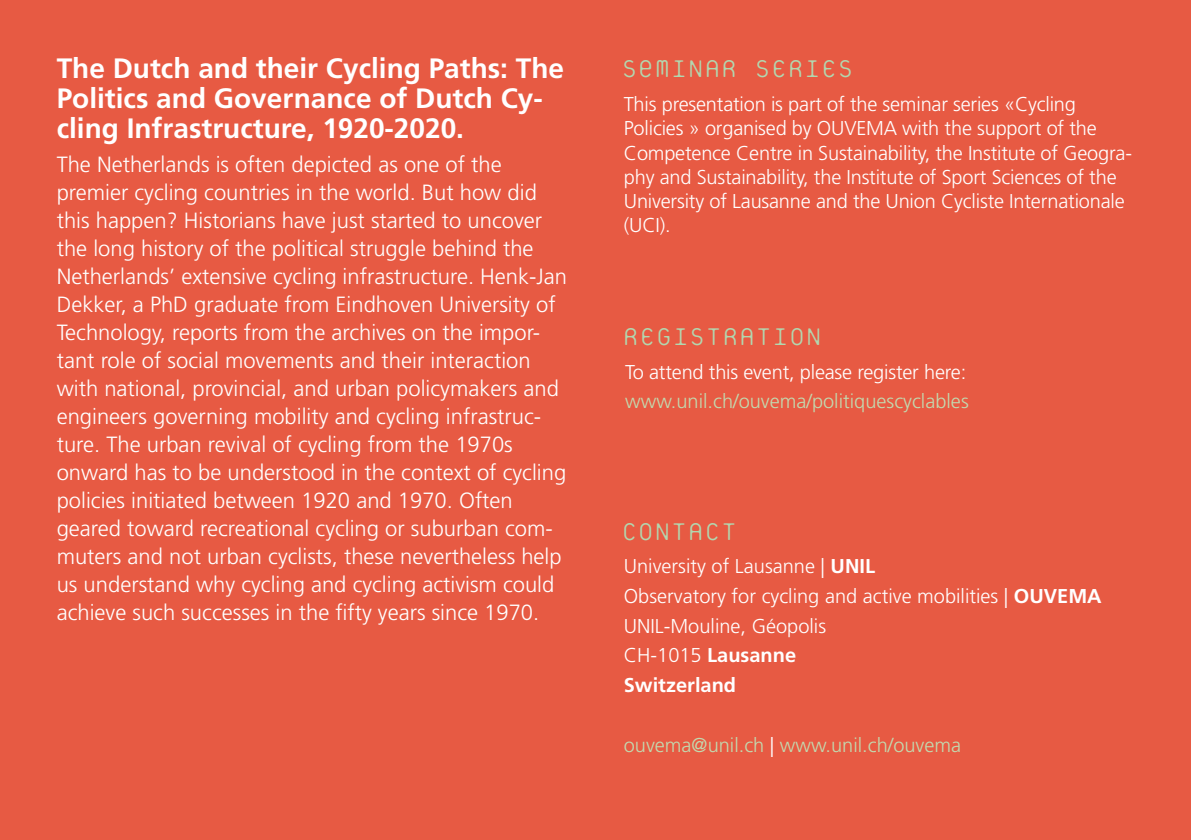
<style>
.page{position:relative;width:1191px;height:840px;background:#fff}
.page>*{position:absolute;margin:0;border:0;box-sizing:border-box;transform-origin:0 0}
.t1{font:100 36px "Platelet";color:#b2d7af}
.t2{font:700 28px/30px "Frutiger LT Std";color:#fff}
.t3{font:300 22px/28px "Frutiger LT Std";color:#fff}
.t4{font:300 20px/24px "Frutiger LT Std";letter-spacing:-.01em;color:#fff}
.t5{font:300 20px "Frutiger LT Std";color:#c2daaf}
.s1{font-weight:700}
.s2{color:#fff}
</style>
<div class="page">
<div style="left:0;top:0;width:1191px;height:839px;background:#e75a43"></div>
<p class="t2" style="left:57px;top:53px;width:509px">The Dutch and their Cycling Paths: The<br>Politics and Governance of Dutch Cy&shy;cling Infrastructure, 1920-2020.</p>
<p class="t3" style="left:57px;top:150px;width:512px">The Netherlands is often depicted as one of the premier cycling countries in the world. But how did this happen? Historians have just started to uncover the long history of the political struggle behind the Netherlands’ extensive cycling infrastructure. Henk-Jan Dekker, a PhD graduate from Eindhoven University of Technology, reports from the archives on the impor&shy;tant role of social movements and their interaction with national, provincial, and urban policymakers and engineers governing mobility and cycling infrastruc&shy;ture. The urban revival of cycling from the 1970s onward has to be understood in the context of cycling policies initiated between 1920 and 1970. Often geared toward recreational cycling or suburban com&shy;muters and not urban cyclists, these nevertheless help us understand why cycling and cycling activism could achieve such successes in the fifty years since 1970.</p>
<h1 class="t1" style="left:621px;top:52px;width:234px">SemINAR SERIES</h1>
<p class="t4" style="left:624px;top:93px;width:510px">This presentation is part of the seminar series «Cycling Policies » organised by OUVEMA with the support of the Competence Centre in Sustainability, the Institute of Geogra&shy;phy and Sustainability, the Institute of Sport Sciences of the University of Lausanne and the Union Cycliste Internationale (UCI).</p>
<h1 class="t1" style="left:622px;top:319px;width:201px">REGISTRATION</h1>
<p class="t4" style="left:625px;top:360px;width:342px">To attend this event, please register here:</p>
<p class="t5" style="left:625px;top:390px;width:345px">www.unil.ch/ouvema/politiquescyclables</p>
<h1 class="t1" style="left:621px;top:514px;width:118px">CONTACT</h1>
<p class="t4" style="left:624px;top:551px;width:479px;line-height:29.6px">University of Lausanne | <span class="s1">UNIL<br></span>Observatory for cycling and active mobilities | <span class="s1">OUVEMA<br></span>UNIL-Mouline, Géopolis<br>CH-1015 <span class="s1">Lausanne<br>Switzerland</span></p>
<p class="t5" style="left:624px;top:732px;width:339px">ouvema@unil.ch <span class="s2">|</span> www.unil.ch/ouvema</p>
</div>
